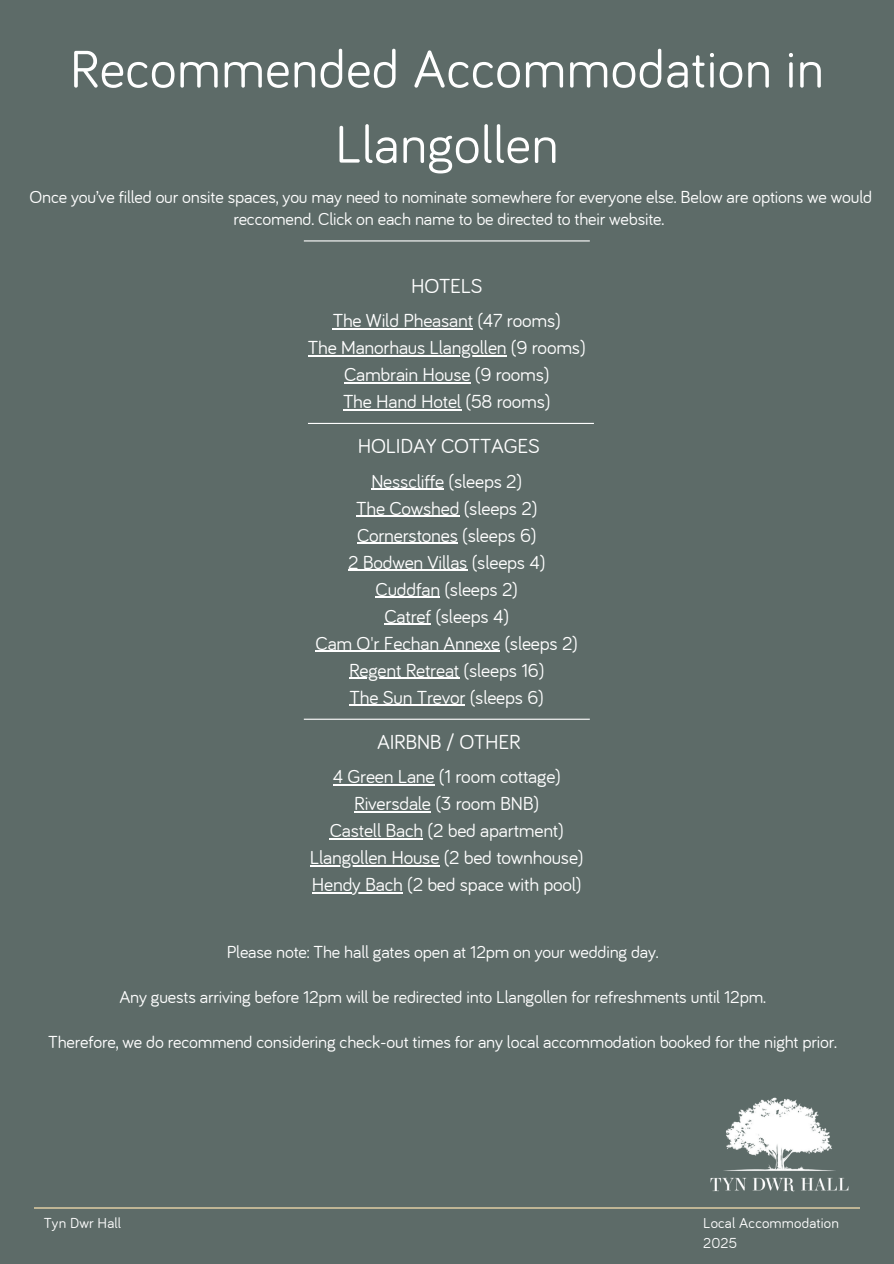
<style>
.page{position:relative;width:894px;height:1264px;background:#fff}
.page>*{position:absolute;margin:0;border:0;box-sizing:border-box;transform-origin:0 0}
.t1{font:54px/75.3px "Bariol";letter-spacing:.01em;color:#fff;text-align:center}
.t2{font:21px "Bariol";letter-spacing:-.01em;color:#fff}
.t3{font:19.5px/27px "Bariol";letter-spacing:-.01em;color:#fff;text-align:center}
.t4{font:18px/22.5px "Bariol";letter-spacing:-.01em;color:#fff;text-align:center}
.t5{font:15px/20.2px "Bariol";letter-spacing:.01em;color:#fff}
</style>
<div class="page">
<div style="left:0;top:0;width:893px;height:1263px;background:#5d6b68"></div>
<hr style="left:34px;top:1207px;width:825px;height:1px;background:#bfb595">
<img style="left:710px;top:1097px;width:139px;height:95px">
<hr style="left:332px;top:328px;width:141px;height:1px;background:#fff">
<hr style="left:308px;top:355px;width:198px;height:1px;background:#fff">
<hr style="left:344px;top:382px;width:126px;height:1px;background:#fff">
<hr style="left:343px;top:409px;width:118px;height:1px;background:#fff">
<hr style="left:304px;top:240px;width:285px;height:1px;background:#fff">
<hr style="left:308px;top:423px;width:285px;height:1px;background:#fff">
<hr style="left:371px;top:489px;width:73px;height:1px;background:#fff">
<hr style="left:356px;top:516px;width:103px;height:1px;background:#fff">
<hr style="left:357px;top:543px;width:100px;height:1px;background:#fff">
<hr style="left:348px;top:570px;width:119px;height:1px;background:#fff">
<hr style="left:375px;top:597px;width:65px;height:1px;background:#fff">
<hr style="left:384px;top:624px;width:47px;height:1px;background:#fff">
<hr style="left:315px;top:651px;width:185px;height:1px;background:#fff">
<hr style="left:349px;top:678px;width:110px;height:1px;background:#fff">
<hr style="left:349px;top:705px;width:116px;height:1px;background:#fff">
<hr style="left:332px;top:784px;width:102px;height:1px;background:#fff">
<hr style="left:354px;top:811px;width:77px;height:1px;background:#fff">
<hr style="left:329px;top:838px;width:94px;height:1px;background:#fff">
<hr style="left:310px;top:865px;width:129px;height:1px;background:#fff">
<hr style="left:312px;top:892px;width:90px;height:1px;background:#fff">
<hr style="left:304px;top:718px;width:285px;height:1px;background:#fff">
<h2 class="t1" style="left:70px;top:29px;width:755px">Recommended Accommodation in<br>Llangollen</h2>
<p class="t4" style="left:30px;top:185px;width:843px">Once you’ve filled our onsite spaces, you may need to nominate somewhere for everyone else. Below are options we would reccomend. Click on each name to be directed to their website.</p>
<p class="t2" style="left:411px;top:271px;width:73px">HOTELS</p>
<h2 class="t3" style="left:332px;top:306px;width:229px">The Wild Pheasant (47 rooms)</h2>
<h3 class="t3" style="left:308px;top:333px;width:279px">The Manorhaus Llangollen (9 rooms)<br>Cambrain House (9 rooms)<br>The Hand Hotel (58 rooms)</h3>
<h3 class="t2" style="left:358px;top:432px;width:183px">HOLIDAY COTTAGES</h3>
<p class="t3" style="left:315px;top:467px;width:264px">Nesscliffe (sleeps 2)<br>The Cowshed (sleeps 2)<br>Cornerstones (sleeps 6)<br>2 Bodwen Villas (sleeps 4)<br>Cuddfan (sleeps 2)<br>Catref (sleeps 4)<br>Cam O'r Fechan Annexe (sleeps 2)</p>
<h2 class="t3" style="left:349px;top:656px;width:197px;text-align:left">Regent Retreat (sleeps 16)<br>The Sun Trevor (sleeps 6)</h2>
<h3 class="t2" style="left:377px;top:728px;width:145px">AIRBNB / OTHER</h3>
<h4 class="t3" style="left:329px;top:762px;width:236px">4 Green Lane (1 room cottage)<br>Riversdale (3 room BNB)<br>Castell Bach (2 bed apartment)</h4>
<h4 class="t3" style="left:310px;top:843px;width:275px">Llangollen House (2 bed townhouse)</h4>
<h4 class="t3" style="left:312px;top:870px;width:271px">Hendy Bach (2 bed space with pool)</h4>
<p class="t4" style="left:226px;top:940px;width:433px">Please note: The hall gates open at 12pm on your wedding day.</p>
<p class="t4" style="left:119px;top:985px;width:647px">Any guests arriving before 12pm will be redirected into Llangollen for refreshments until 12pm.</p>
<p class="t4" style="left:48px;top:1030px;width:790px">Therefore, we do recommend considering check-out times for any local accommodation booked for the night prior.</p>
<h1 class="t5" style="left:44px;top:1211px;width:79px">Tyn Dwr Hall</h1>
<h4 class="t5" style="left:703px;top:1211px;width:137px">Local Accommodation<br>2025</h4>
</div>
